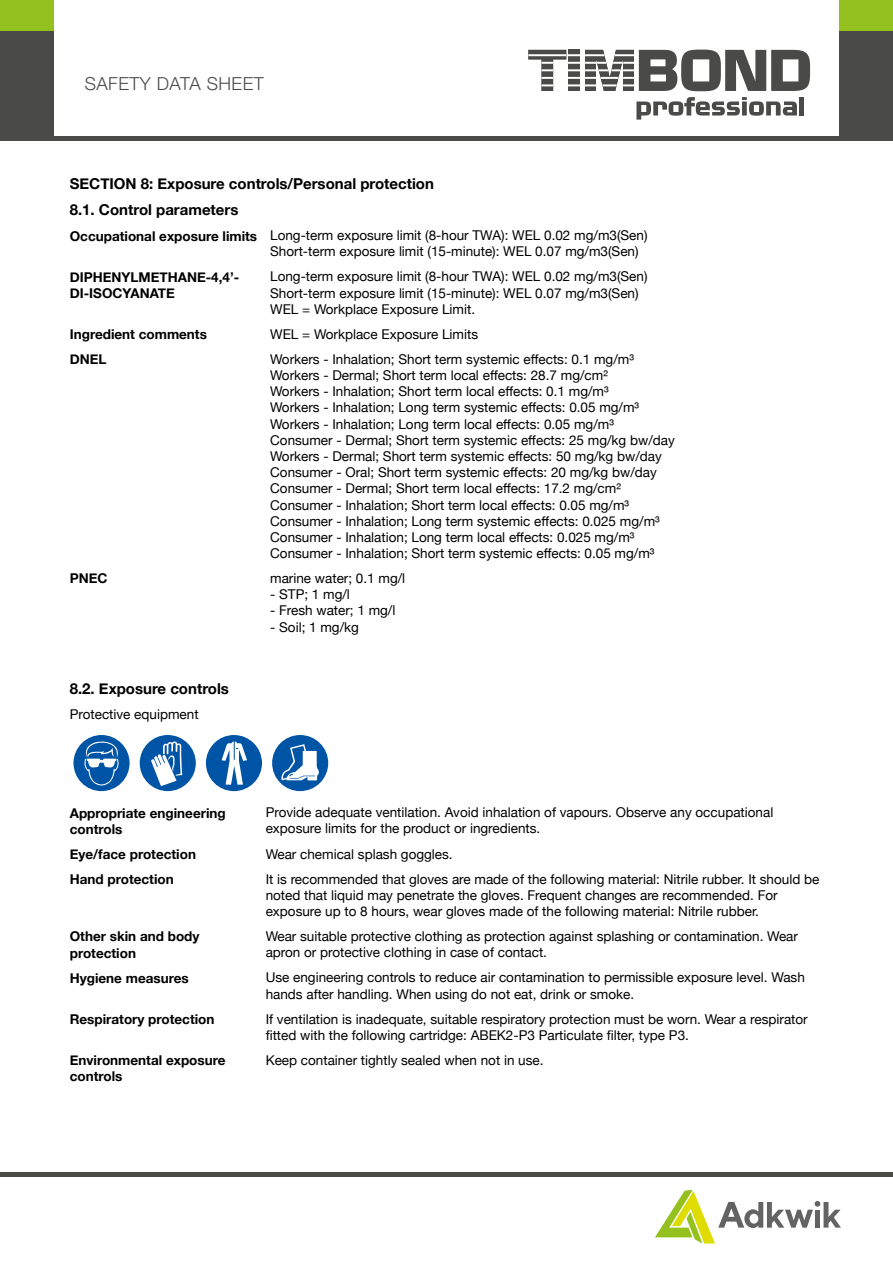
<style>
.page{position:relative;width:893px;height:1263px;background:#fff}
.page>*{position:absolute;margin:0;border:0;box-sizing:border-box;transform-origin:0 0}
.t1{font:300 18px "Helvetica Neue";letter-spacing:.025em;color:#4a4a49}
.t2{font:700 15px/26.7px "Helvetica Neue";color:#000}
.t3{font:13.5px/16.2px "Helvetica Neue";color:#000}
.t4{font:700 13.5px/16.2px "Helvetica Neue";color:#000}
.s1{font-weight:700}
</style>
<div class="page">
<div style="left:0;top:1171px;width:893px;height:5px;background:#4a4a49"></div>
<svg style="left:655px;top:1190px;width:186px;height:53px"></svg>
<div style="left:0;top:30px;width:893px;height:108px;background:#4a4a49"></div>
<div style="left:0;top:0;width:893px;height:30px;background:#95c11f"></div>
<div style="left:54px;top:0;width:785px;height:136px;background:#fff"></div>
<svg style="left:528px;top:50px;width:282px;height:41px"></svg>
<div style="left:0;top:136px;width:893px;height:5px;background:#4a4a49"></div>
<svg style="left:636px;top:97px;width:161px;height:23px"></svg>
<div style="left:799px;top:97px;width:5px;height:19px;background:#4a4a49"></div>
<div style="left:73px;top:735px;width:57px;height:56px;background:#0054a6;border-radius:50%"></div>
<svg style="left:82px;top:740px;width:39px;height:45px"></svg>
<div style="left:206px;top:735px;width:56px;height:56px;background:#0054a6;border-radius:50%"></div>
<svg style="left:222px;top:741px;width:25px;height:44px"></svg>
<div style="left:272px;top:735px;width:56px;height:56px;background:#0054a6;border-radius:50%"></div>
<svg style="left:281px;top:744px;width:38px;height:36px"></svg>
<div style="left:140px;top:735px;width:56px;height:56px;background:#0054a6;border-radius:50%"></div>
<svg style="left:151px;top:741px;width:31px;height:45px"></svg>
<h1 class="t1" style="left:85px;top:73px;width:181px">SAFETY DATA SHEET</h1>
<p class="t2" style="left:70px;top:170px;width:366px">SECTION 8: Exposure controls/Personal protection<br>8.1. Control parameters</p>
<p class="t3" style="left:270px;top:228px;width:379px;text-indent:-200px"><span class="s1">Occupational exposure limits</span> Long-term exposure limit (8-hour TWA): WEL 0.02 mg/m3(Sen)<br>Short-term exposure limit (15-minute): WEL 0.07 mg/m3(Sen)</p>
<p class="t4" style="left:70px;top:269px;width:171px">DIPHENYLMETHANE-4,4’-<br>DI-ISOCYANATE</p>
<p class="t3" style="left:270px;top:269px;width:379px">Long-term exposure limit (8-hour TWA): WEL 0.02 mg/m3(Sen)<br>Short-term exposure limit (15-minute): WEL 0.07 mg/m3(Sen)<br>WEL = Workplace Exposure Limit.</p>
<p class="t4" style="left:70px;top:326px;width:139px">Ingredient comments</p>
<p class="t3" style="left:270px;top:326px;width:209px">WEL = Workplace Exposure Limits</p>
<p class="t4" style="left:70px;top:351px;width:38px">DNEL</p>
<p class="t3" style="left:270px;top:352px;width:406px">Workers - Inhalation; Short term systemic effects: 0.1 mg/m³<br>Workers - Dermal; Short term local effects: 28.7 mg/cm²<br>Workers - Inhalation; Short term local effects: 0.1 mg/m³<br>Workers - Inhalation; Long term systemic effects: 0.05 mg/m³<br>Workers - Inhalation; Long term local effects: 0.05 mg/m³<br>Consumer - Dermal; Short term systemic effects: 25 mg/kg bw/day Workers - Dermal; Short term systemic effects: 50 mg/kg bw/day Consumer - Oral; Short term systemic effects: 20 mg/kg bw/day Consumer - Dermal; Short term local effects: 17.2 mg/cm²<br>Consumer - Inhalation; Short term local effects: 0.05 mg/m³<br>Consumer - Inhalation; Long term systemic effects: 0.025 mg/m³<br>Consumer - Inhalation; Long term local effects: 0.025 mg/m³<br>Consumer - Inhalation; Short term systemic effects: 0.05 mg/m³</p>
<p class="t4" style="left:70px;top:571px;width:39px">PNEC</p>
<p class="t3" style="left:270px;top:571px;width:137px">marine water; 0.1 mg/l</p>
<p class="t3" style="left:270px;top:587px;width:81px">- STP; 1 mg/l</p>
<p class="t3" style="left:270px;top:603px;width:127px">- Fresh water; 1 mg/l</p>
<p class="t3" style="left:270px;top:619px;width:90px">- Soil; 1 mg/kg</p>
<p class="t2" style="left:70px;top:675px;width:161px">8.2. Exposure controls</p>
<p class="t3" style="left:70px;top:706px;width:130px">Protective equipment</p>
<p class="t4" style="left:70px;top:805px;width:157px">Appropriate engineering controls</p>
<p class="t3" style="left:266px;top:805px;width:509px">Provide adequate ventilation. Avoid inhalation of vapours. Observe any occupational exposure limits for the product or ingredients.</p>
<p class="t4" style="left:70px;top:846px;width:128px">Eye/face protection</p>
<p class="t3" style="left:266px;top:846px;width:189px">Wear chemical splash goggles.</p>
<p class="t4" style="left:70px;top:871px;width:106px">Hand protection</p>
<p class="t3" style="left:266px;top:872px;width:555px">It is recommended that gloves are made of the following material: Nitrile rubber. It should be noted that liquid may penetrate the gloves. Frequent changes are recommended. For exposure up to 8 hours, wear gloves made of the following material: Nitrile rubber.</p>
<p class="t4" style="left:70px;top:929px;width:131px">Other skin and body protection</p>
<p class="t3" style="left:266px;top:929px;width:534px">Wear suitable protective clothing as protection against splashing or contamination. Wear apron or protective clothing in case of contact.</p>
<p class="t4" style="left:70px;top:970px;width:120px">Hygiene measures</p>
<p class="t3" style="left:266px;top:970px;width:541px">Use engineering controls to reduce air contamination to permissible exposure level. Wash hands after handling. When using do not eat, drink or smoke.</p>
<p class="t4" style="left:70px;top:1011px;width:146px">Respiratory protection</p>
<p class="t3" style="left:266px;top:1011px;width:544px">If ventilation is inadequate, suitable respiratory protection must be worn. Wear a respirator fitted with the following cartridge: ABEK2-P3 Particulate filter, type P3.</p>
<p class="t4" style="left:70px;top:1052px;width:157px">Environmental exposure controls</p>
<p class="t3" style="left:266px;top:1052px;width:279px">Keep container tightly sealed when not in use.</p>
</div>
